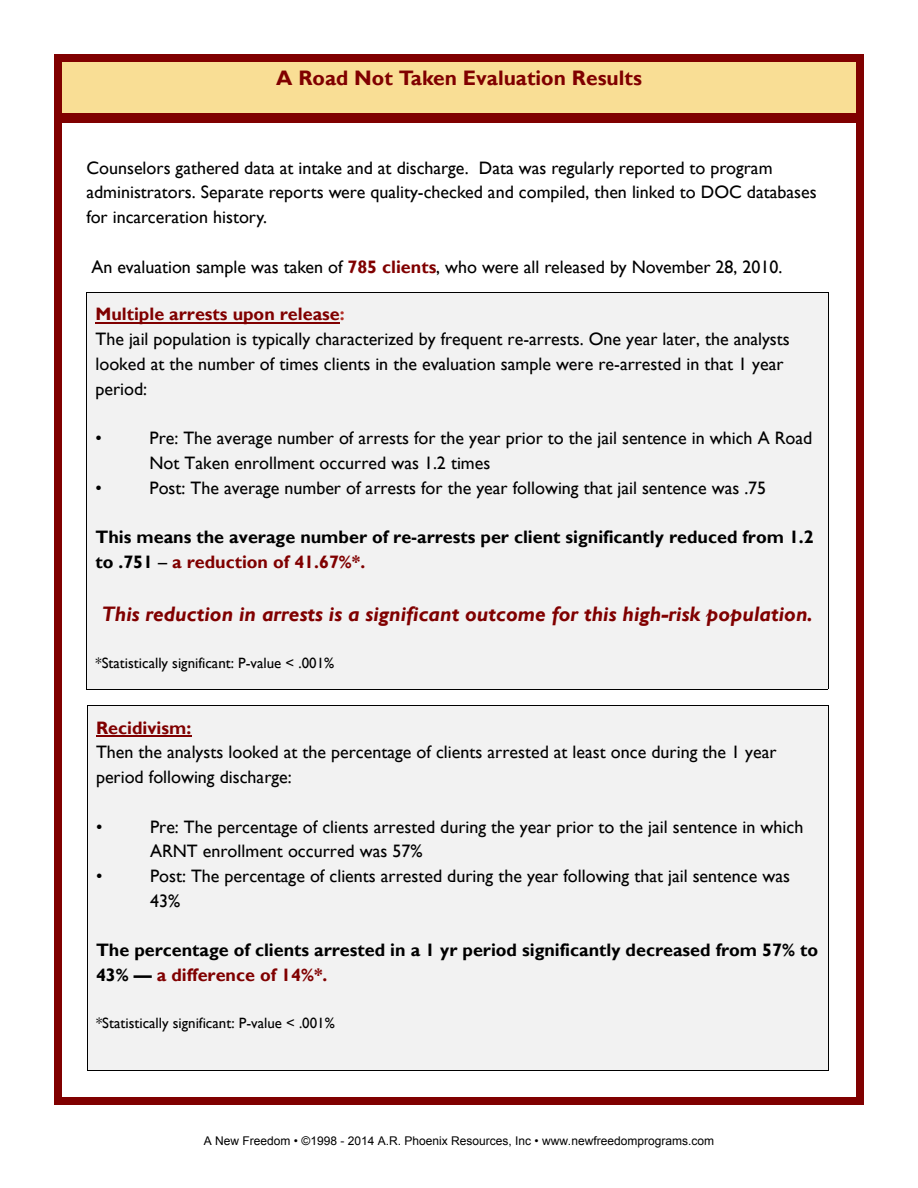
<style>
.page{position:relative;width:918px;height:1188px;background:#fff}
.page>*{position:absolute;margin:0;border:0;box-sizing:border-box;transform-origin:0 0}
.t1{font:italic 700 21px "Gill Sans";color:#800000}
.t2{font:700 21px "Gill Sans";color:#800000}
.t3{font:18px/24.8px "Gill Sans";color:#000}
.t4{font:700 18px/24.8px "Gill Sans";color:#000}
.t5{font:700 18px "Gill Sans";color:#800000}
.t6{font:15px "Gill Sans";color:#000}
.t7{font:12px "Arial";color:#000}
.s1{font-weight:700;color:#800000}
.s2{font-weight:700;color:#b33028}
.s3{font-weight:400}
.s4{color:#800000}
</style>
<div class="page">
<div style="left:54px;top:54px;width:810px;height:67px;background:#f9de95"></div>
<div style="left:54px;top:54px;width:7px;height:67px;background:#800000"></div>
<div style="left:857px;top:54px;width:7px;height:67px;background:#800000"></div>
<div style="left:54px;top:54px;width:810px;height:7px;background:#800000"></div>
<div style="left:54px;top:114px;width:810px;height:7px;background:#800000"></div>
<div style="left:54px;top:121px;width:7px;height:983px;background:#800000"></div>
<div style="left:857px;top:121px;width:7px;height:983px;background:#800000"></div>
<hr style="left:54px;top:121px;width:810px;height:1px;background:#800000">
<div style="left:54px;top:1097px;width:810px;height:7px;background:#800000"></div>
<div style="left:86px;top:293px;width:742px;height:396px;background:#f2f2f2"></div>
<hr style="left:95px;top:322px;width:245px;height:1px;background:#800000">
<hr style="left:86px;top:293px;width:1px;height:396px;background:#000">
<hr style="left:828px;top:293px;width:1px;height:396px;background:#000">
<hr style="left:86px;top:293px;width:742px;height:1px;background:#000">
<hr style="left:86px;top:689px;width:742px;height:1px;background:#000">
<div style="left:87px;top:706px;width:742px;height:365px;background:#f2f2f2"></div>
<hr style="left:96px;top:735px;width:95px;height:1px;background:#800000">
<hr style="left:87px;top:706px;width:1px;height:365px;background:#000">
<hr style="left:829px;top:706px;width:1px;height:365px;background:#000">
<hr style="left:87px;top:706px;width:742px;height:1px;background:#000">
<hr style="left:87px;top:1071px;width:742px;height:1px;background:#000">
<p class="t2" style="left:276px;top:65px;width:367px">A Road Not Taken Evaluation Results</p>
<p class="t3" style="left:86px;top:155px;width:732px">Counselors gathered data at intake and at discharge. Data was regularly reported to program administrators. Separate reports were quality-checked and compiled, then linked to DOC databases for incarceration history.</p>
<p class="t3" style="left:91px;top:254px;width:693px">An evaluation sample was taken of <span class="s1">785 clients</span>, who were all released by November 28, 2010.</p>
<p class="t3" style="left:95px;top:302px;width:696px"><span class="s1">Multiple arrests upon release</span><span class="s2">:<br></span>The jail population is typically characterized by frequent re-arrests. One year later, the analysts looked at the number of times clients in the evaluation sample were re-arrested in that 1 year period:</p>
<p class="t3" style="left:95px;top:426px;width:8px">•</p>
<p class="t3" style="left:149px;top:426px;width:664px">Pre: The average number of arrests for the year prior to the jail sentence in which A Road<br>Not Taken enrollment occurred was 1.2 times</p>
<p class="t3" style="left:95px;top:475px;width:8px">•</p>
<p class="t3" style="left:149px;top:475px;width:618px">Post: The average number of arrests for the year following that jail sentence was .75</p>
<p class="t4" style="left:95px;top:525px;width:720px">This means the average number of re-arrests per client significantly reduced from 1.2 to .751 <span class="s3">–</span> <span class="s4">a reduction of 41.67%*.</span></p>
<p class="t1" style="left:102px;top:601px;width:713px">This reduction in arrests is a significant outcome for this high-risk population.</p>
<p class="t6" style="left:95px;top:654px;width:240px">*Statistically significant: P-value &lt; .001%</p>
<p class="t5" style="left:96px;top:717px;width:97px">Recidivism:</p>
<p class="t3" style="left:96px;top:740px;width:682px">Then the analysts looked at the percentage of clients arrested at least once during the 1 year period following discharge:</p>
<p class="t3" style="left:96px;top:814px;width:8px">•</p>
<p class="t3" style="left:150px;top:814px;width:655px">Pre: The percentage of clients arrested during the year prior to the jail sentence in which<br>ARNT enrollment occurred was 57%</p>
<p class="t3" style="left:96px;top:863px;width:8px">•</p>
<p class="t3" style="left:150px;top:863px;width:641px">Post: The percentage of clients arrested during the year following that jail sentence was<br>43%</p>
<p class="t4" style="left:96px;top:938px;width:724px">The percentage of clients arrested in a 1 yr period significantly decreased from 57% to<br>43% — <span class="s4">a difference of 14%*.</span></p>
<p class="t6" style="left:96px;top:1014px;width:240px">*Statistically significant: P-value &lt; .001%</p>
<p class="t7" style="left:204px;top:1133px;width:512px">A New Freedom • ©1998 - 2014 A.R. Phoenix Resources, Inc • www.newfreedomprograms.com</p>
</div>
